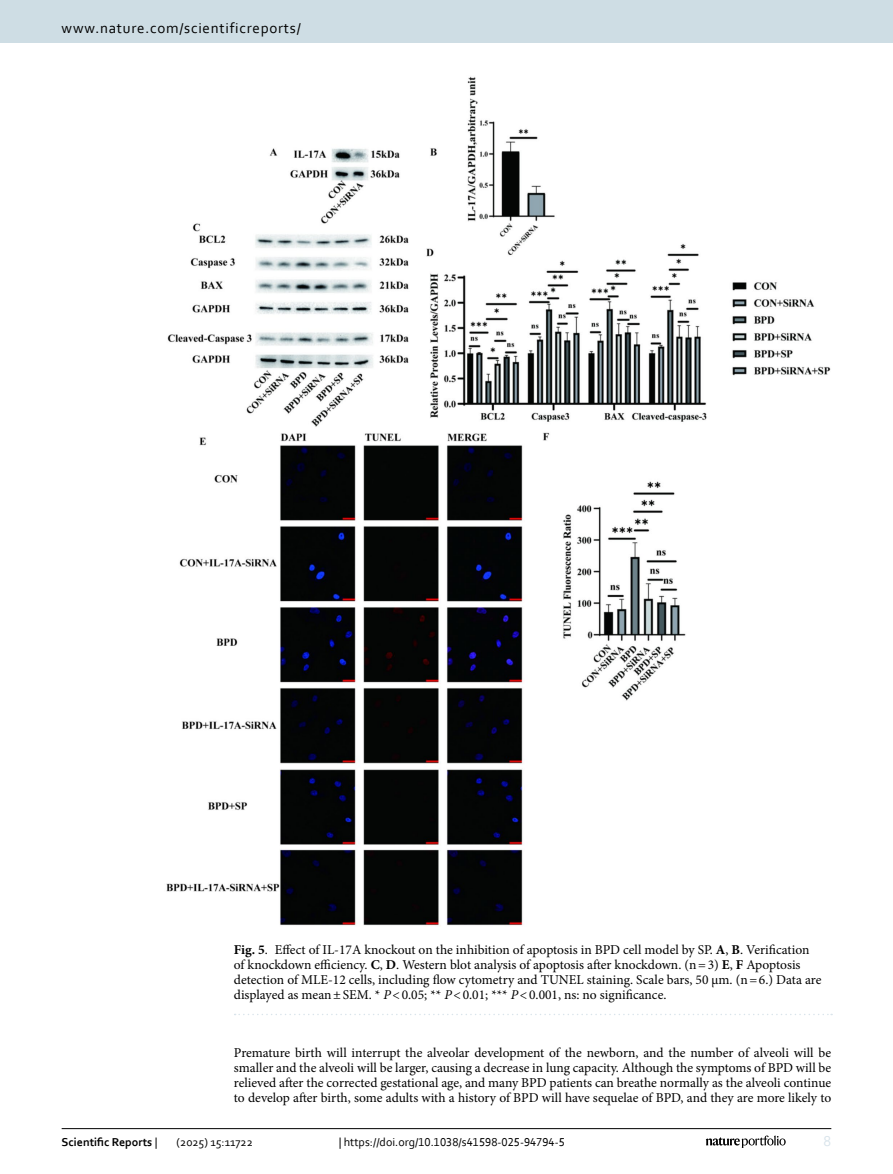
<style>
.page{position:relative;width:893px;height:1174px;background:#fff}
.page>*{position:absolute;margin:0;border:0;box-sizing:border-box;transform-origin:0 0}
.t1{font:15px "Corbel";letter-spacing:.05em;color:#000}
.t2{font:15px "Corbel";color:#d9e4eb}
.Body_Text{font:13.5px/15px "Minion Pro";letter-spacing:-.005em;color:#000;text-align:justify}
.Figure_Caption{font:13.5px/15px "Minion Pro";color:#000}
.t3{font:12px "Corbel";color:#000}
.t4{font:700 12px "Corbel";color:#000}
.s1{font-weight:700}
.s2{font-style:italic}
.s3{font-weight:400}
</style>
<div class="page">
<img style="left:166px;top:76px;width:665px;height:850px">
<svg style="left:235px;top:1014px;width:597px;height:1px"></svg>
<hr style="left:62px;top:1128px;width:769px;height:1px;background:#000">
<svg style="left:706px;top:1135px;width:80px;height:12px"></svg>
<div style="left:0;top:0;width:893px;height:43px;background:#cedde4"></div>
<p class="t1" style="left:62px;top:18px;width:241px">www.nature.com/scientificreports/</p>
<p class="Figure_Caption" style="left:234px;top:942px;width:589px"><span class="s1">Fig. 5</span>. Effect of IL-17A knockout on the inhibition of apoptosis in BPD cell model by SP. <span class="s1">A</span>, <span class="s1">B</span>. Verification of knockdown efficiency. <span class="s1">C</span>, <span class="s1">D</span>. Western blot analysis of apoptosis after knockdown. (n=3) <span class="s1">E</span>, <span class="s1">F</span> Apoptosis detection of MLE-12 cells, including flow cytometry and TUNEL staining. Scale bars, 50 μm. (n=6.) Data are displayed as mean±SEM. * <span class="s2">P</span>&lt;0.05; ** <span class="s2">P</span>&lt;0.01; *** <span class="s2">P</span>&lt;0.001, ns: no significance.</p>
<p class="Body_Text" style="left:234px;top:1045px;width:599px">Premature birth will interrupt the alveolar development of the newborn, and the number of alveoli will be smaller and the alveoli will be larger, causing a decrease in lung capacity. Although the symptoms of BPD will be relieved after the corrected gestational age, and many BPD patients can breathe normally as the alveoli continue to develop after birth, some adults with a history of BPD will have sequelae of BPD, and they are more likely to</p>
<p class="t4" style="left:62px;top:1134px;width:97px">Scientific Reports <span class="s3">|</span></p>
<p class="t3" style="left:177px;top:1134px;width:78px">(2025) 15:11722</p>
<p class="t3" style="left:339px;top:1134px;width:228px">| https://doi.org/10.1038/s41598-025-94794-5</p>
<p class="t2" style="left:824px;top:1132px;width:9px">8</p>
</div>
